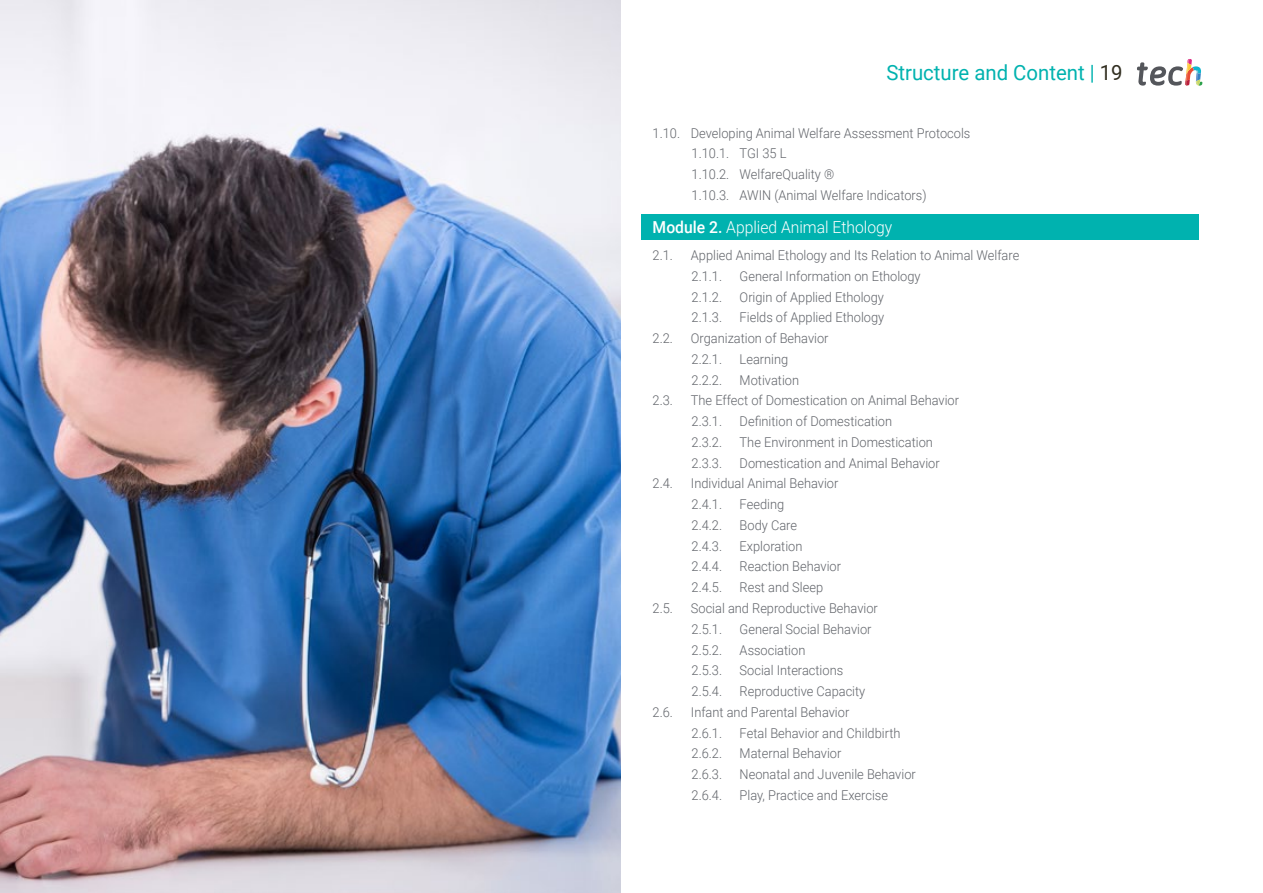
<style>
.page{position:relative;width:1263px;height:893px;background:#fff}
.page>*{position:absolute;margin:0;border:0;box-sizing:border-box;transform-origin:0 0}
.t1{font:21px "Roboto";color:#00b2af}
.t2{font:300 16.5px "Roboto";color:#fff;scale:.95 1}
.t3{font:300 13.5px/20.7px "Roboto";color:#61646a;scale:.95 1}
.s1{color:#312e20}
.s2{font-weight:500}
</style>
<div class="page">
<div style="left:642px;top:214px;width:557px;height:25px;background:#00b2af"></div>
<svg style="left:1137px;top:59px;width:65px;height:27px"></svg>
<img style="left:0;top:0;width:621px;height:893px">
<h1 class="t1" style="left:886px;top:57px;width:238px">Structure and Content | <span class="s1">19</span></h1>
<p class="t3" style="left:692px;top:122px;width:295px;text-indent:-39px">1.10. Developing Animal Welfare Assessment Protocols 1.10.1. TGI 35 L<br>1.10.2. WelfareQuality ®<br>1.10.3. AWIN (Animal Welfare Indicators)</p>
<p class="t2" style="left:653px;top:216px;width:254px"><span class="s2">Module 2.</span> Applied Animal Ethology</p>
<p class="t3" style="left:653px;top:245px;width:23px">2.1.</p>
<p class="t3" style="left:691px;top:245px;width:347px">Applied Animal Ethology and Its Relation to Animal Welfare<br>2.1.1.</p>
<p class="t3" style="left:740px;top:265px;width:192px">General Information on Ethology</p>
<p class="t3" style="left:692px;top:286px;width:34px">2.1.2.</p>
<p class="t3" style="left:740px;top:286px;width:153px">Origin of Applied Ethology</p>
<p class="t3" style="left:692px;top:307px;width:34px">2.1.3.</p>
<p class="t3" style="left:740px;top:307px;width:154px">Fields of Applied Ethology</p>
<p class="t3" style="left:653px;top:328px;width:23px">2.2.</p>
<p class="t3" style="left:691px;top:328px;width:146px">Organization of Behavior<br>2.2.1.</p>
<p class="t3" style="left:740px;top:348px;width:53px">Learning</p>
<p class="t3" style="left:692px;top:369px;width:34px">2.2.2.</p>
<p class="t3" style="left:740px;top:369px;width:64px">Motivation</p>
<p class="t3" style="left:653px;top:390px;width:23px">2.3.</p>
<p class="t3" style="left:691px;top:390px;width:284px">The Effect of Domestication on Animal Behavior<br>2.3.1.</p>
<p class="t3" style="left:740px;top:411px;width:162px">Definition of Domestication</p>
<p class="t3" style="left:692px;top:431px;width:34px">2.3.2.</p>
<p class="t3" style="left:740px;top:431px;width:205px">The Environment in Domestication</p>
<p class="t3" style="left:692px;top:452px;width:34px">2.3.3.</p>
<p class="t3" style="left:740px;top:452px;width:212px">Domestication and Animal Behavior</p>
<p class="t3" style="left:653px;top:473px;width:23px">2.4.</p>
<p class="t3" style="left:691px;top:473px;width:157px">Individual Animal Behavior<br>2.4.1.</p>
<p class="t3" style="left:740px;top:494px;width:48px">Feeding</p>
<p class="t3" style="left:692px;top:514px;width:34px">2.4.2.</p>
<p class="t3" style="left:740px;top:514px;width:62px">Body Care</p>
<p class="t3" style="left:692px;top:535px;width:34px">2.4.3.</p>
<p class="t3" style="left:740px;top:535px;width:68px">Exploration</p>
<p class="t3" style="left:692px;top:556px;width:34px">2.4.4.</p>
<p class="t3" style="left:740px;top:556px;width:108px">Reaction Behavior</p>
<p class="t3" style="left:692px;top:577px;width:34px">2.4.5.</p>
<p class="t3" style="left:740px;top:577px;width:89px">Rest and Sleep</p>
<p class="t3" style="left:653px;top:597px;width:23px">2.5.</p>
<p class="t3" style="left:691px;top:597px;width:198px">Social and Reproductive Behavior<br>2.5.1.</p>
<p class="t3" style="left:740px;top:618px;width:140px">General Social Behavior</p>
<p class="t3" style="left:692px;top:639px;width:34px">2.5.2.</p>
<p class="t3" style="left:740px;top:639px;width:71px">Association</p>
<p class="t3" style="left:692px;top:660px;width:34px">2.5.3.</p>
<p class="t3" style="left:740px;top:660px;width:111px">Social Interactions</p>
<p class="t3" style="left:692px;top:680px;width:34px">2.5.4.</p>
<p class="t3" style="left:740px;top:680px;width:134px">Reproductive Capacity</p>
<p class="t3" style="left:653px;top:701px;width:23px">2.6.</p>
<p class="t3" style="left:691px;top:701px;width:168px">Infant and Parental Behavior<br>2.6.1.</p>
<p class="t3" style="left:740px;top:722px;width:171px">Fetal Behavior and Childbirth</p>
<p class="t3" style="left:692px;top:743px;width:34px">2.6.2.</p>
<p class="t3" style="left:740px;top:743px;width:109px">Maternal Behavior</p>
<p class="t3" style="left:692px;top:763px;width:34px">2.6.3.</p>
<p class="t3" style="left:740px;top:763px;width:187px">Neonatal and Juvenile Behavior</p>
<p class="t3" style="left:692px;top:784px;width:34px">2.6.4.</p>
<p class="t3" style="left:740px;top:784px;width:158px">Play, Practice and Exercise</p>
</div>
